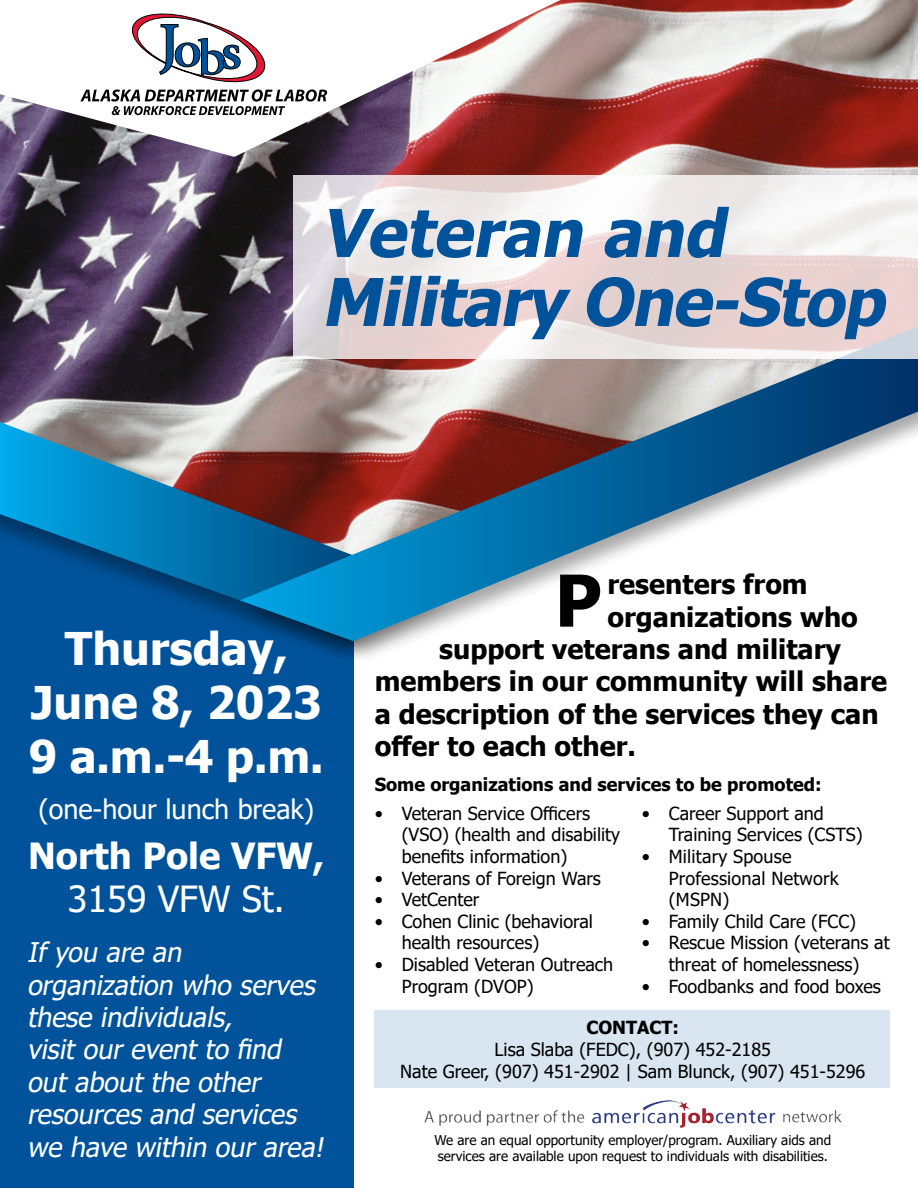
<style>
.page{position:relative;width:918px;height:1188px;background:#fff}
.page>*{position:absolute;margin:0;border:0;box-sizing:border-box;transform-origin:0 0}
.t1{font:700 71.55px "Tahoma";color:#000}
.Header_1{font:italic 700 66px/69px "Tahoma";color:#00539b}
.t2{font:700 45px/54px "Tahoma";color:#fff;text-align:center}
.t3{font:700 36px/43.2px "Tahoma";color:#fff;text-align:center}
.t4{font:700 27px "Tahoma";color:#000}
.Header_2{font:italic 27px/32.4px "Tahoma";color:#fff}
.t5{font:27px "Tahoma";color:#fff}
.t6{font:18px/21.6px "Tahoma";color:#000}
.t7{font:700 18px "Tahoma";color:#000}
.EO_tagline{font:13.5px/16.2px "Tahoma";color:#000}
.s1{font-weight:400}
</style>
<div class="page">
<div style="left:375px;top:1011px;width:515px;height:77px;background:#d9e5f0"></div>
<div style="left:0;top:489px;width:353px;height:699px;background:#00539b"></div>
<img style="left:0;top:0;width:918px;height:419px">
<div style="left:0;top:419px;width:454px;height:246px;background:#000;opacity:.35"></div>
<svg style="left:0;top:422px;width:237px;height:219px"></svg>
<svg style="left:80px;top:14px;width:247px;height:101px"></svg>
<div style="left:237px;top:322px;width:681px;height:343px;background:#000;opacity:.35"></div>
<svg style="left:240px;top:326px;width:678px;height:315px"></svg>
<img style="left:642px;top:1100px;width:64px;height:23px">
<svg style="left:293px;top:176px;width:625px;height:183px"></svg>
<h1 class="Header_1" style="left:321px;top:201px;width:581px">Veteran and<br>Military One-Stop</h1>
<p class="t2" style="left:31px;top:623px;width:292px">Thursday,<br>June 8, 2023</p>
<p class="t2" style="left:29px;top:731px;width:297px">9 a.m.-4 p.m.</p>
<p class="t5" style="left:38px;top:791px;width:277px">(one-hour lunch break)</p>
<p class="t3" style="left:28px;top:836px;width:298px">North Pole VFW,<br><span class="s1">3159 VFW St.</span></p>
<h2 class="Header_2" style="left:27px;top:938px;width:305px">Ifyou are an organization who serves these individuals, visitoureventto find outaboutthe other resourcesand services we have within ourarea!</h2>
<p class="t1" style="left:555px;top:550px;width:49px">P</p>
<p class="t4" style="left:608px;top:565px;width:202px">resenters from</p>
<p class="t4" style="left:608px;top:598px;width:252px">organizations who</p>
<p class="t4" style="left:439px;top:630px;width:403px">support veterans and military</p>
<p class="t4" style="left:375px;top:663px;width:514px">members in our community will share</p>
<p class="t4" style="left:375px;top:695px;width:505px">a description of the services they can</p>
<p class="t4" style="left:375px;top:727px;width:263px">offer to each other.</p>
<p class="t7" style="left:375px;top:772px;width:448px">Some organizations and services to be promoted:</p>
<p class="t6" style="left:402px;top:804px;width:220px;text-indent:-27px">• Veteran Service Officers (VSO) (health and disability benefits information)</p>
<p class="t6" style="left:375px;top:868px;width:228px">• Veterans of Foreign Wars</p>
<p class="t6" style="left:375px;top:890px;width:106px">• VetCenter</p>
<p class="t6" style="left:402px;top:912px;width:193px;text-indent:-27px">• Cohen Clinic (behavioral health resources)</p>
<p class="t6" style="left:402px;top:955px;width:213px;text-indent:-27px">• Disabled Veteran Outreach<br>Program (DVOP)</p>
<p class="t6" style="left:669px;top:804px;width:195px;text-indent:-27px">• Career Support and<br>Training Services (CSTS)</p>
<p class="t6" style="left:669px;top:847px;width:171px;text-indent:-27px">• Military Spouse<br>Professional Network (MSPN)</p>
<p class="t6" style="left:642px;top:912px;width:216px">• Family Child Care (FCC)</p>
<p class="t6" style="left:642px;top:933px;width:249px;text-align:center">• Rescue Mission (veterans at threat of homelessness)</p>
<p class="t6" style="left:642px;top:976px;width:241px">• Foodbanks and food boxes</p>
<p class="t7" style="left:586px;top:1015px;width:94px">CONTACT:</p>
<p class="t6" style="left:495px;top:1040px;width:278px">Lisa Slaba (FEDC), (907) 452-2185</p>
<p class="t6" style="left:400px;top:1061px;width:467px">Nate Greer, (907) 451-2902 | Sam Blunck, (907) 451-5296</p>
<p class="EO_tagline" style="left:434px;top:1133px;width:398px">We are an equal opportunity employer/program. Auxiliary aids and services are available upon request to individuals with disabilities.</p>
</div>
